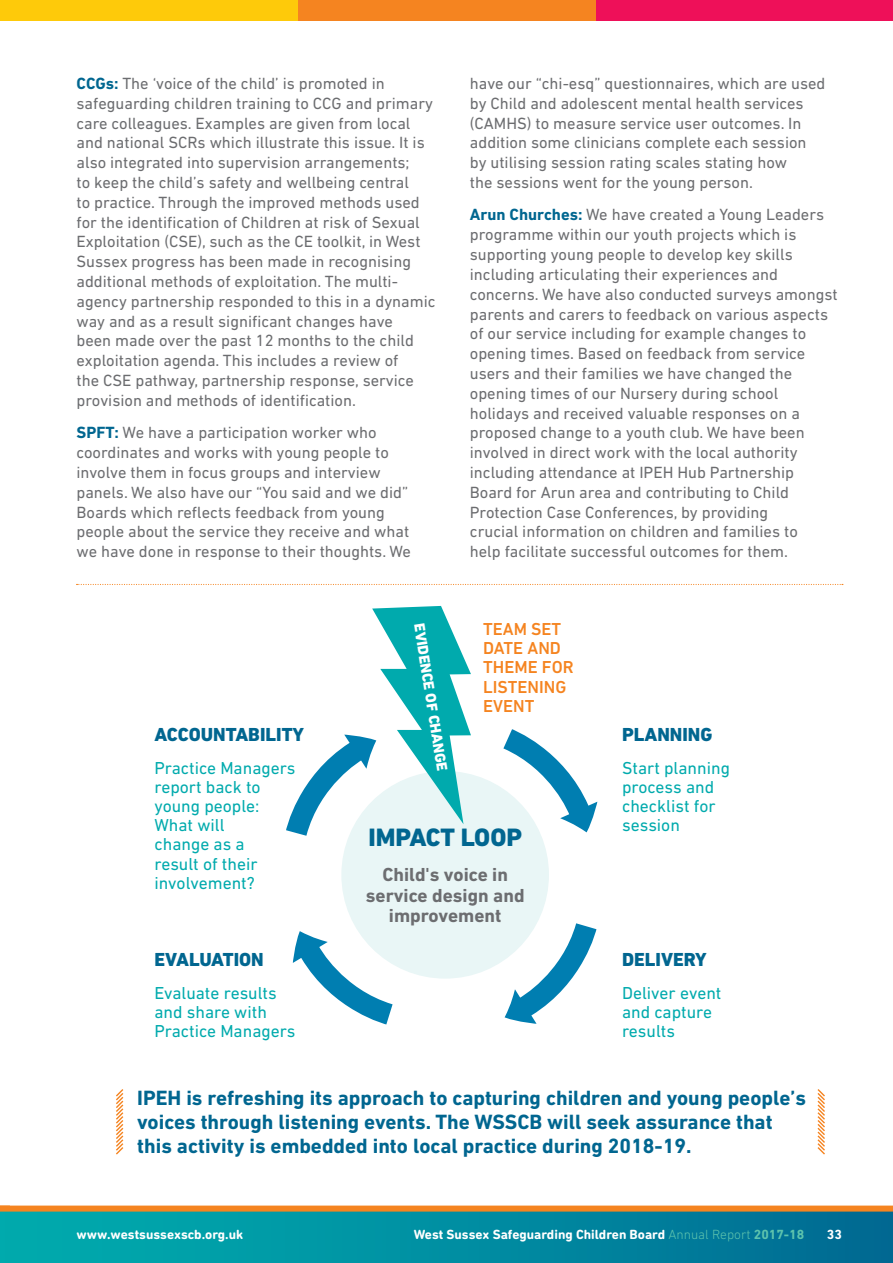
<style>
.page{position:relative;width:893px;height:1263px;background:#fff}
.page>*{position:absolute;margin:0;border:0;box-sizing:border-box;transform-origin:0 0}
.t1{font:800 25.65px "DIN Next LT Pro";color:#016690}
.t2{font:700 21px/24px "DIN Next LT Pro";color:#016690}
.t3{font:700 19.2px/20.9px "DIN Next LT Pro";color:#6c6d70;text-align:center}
.t4{font:800 19.2px "DIN Next LT Pro";color:#016690}
.t5{font:17.55px/19.2px "DIN Next LT Pro";color:#00aaad}
.t6{font:500 17.55px/19.2px "DIN Next LT Pro";color:#f58420}
.t7{font:16.5px/19.8px "DIN Next LT Pro";color:#6c6d70}
.t8{font:800 15.15px "DIN Next LT Pro";color:#fff}
.t9{font:700 13.5px "DIN Next Rounded LT Pro";color:#fff}
.t10{font:700 13.5px "DIN Next LT Pro";color:#fff}
.s1{font-weight:700;color:#016690}
.s2{font-family:"DIN Next LT Pro";font-weight:300;color:#5dc3ad}
.s3{font-family:"DIN Next LT Pro";color:#5dc3ad}
</style>
<div class="page">
<div style="left:0;top:1211px;width:893px;height:52px;background:linear-gradient(to right,#00afaf,#006b93)"></div>
<div style="left:0;top:1205px;width:893px;height:6px;background:#f58420"></div>
<div style="left:0;top:0;width:298px;height:20px;background:#feca0a"></div>
<div style="left:298px;top:0;width:298px;height:20px;background:#f58420"></div>
<div style="left:596px;top:0;width:297px;height:20px;background:#ee1059"></div>
<svg style="left:503px;top:729px;width:94px;height:103px"></svg>
<svg style="left:505px;top:923px;width:91px;height:101px"></svg>
<svg style="left:293px;top:931px;width:100px;height:93px"></svg>
<div style="left:341px;top:771px;width:208px;height:208px;background:#e9f6f6;border-radius:50%"></div>
<svg style="left:286px;top:606px;width:185px;height:230px"></svg>
<svg style="left:116px;top:1089px;width:8px;height:66px"></svg>
<svg style="left:817px;top:1089px;width:8px;height:66px"></svg>
<svg style="left:77px;top:584px;width:766px;height:1px"></svg>
<p class="t7" style="left:77px;top:73px;width:361px"><span class="s1">CCGs:</span> The ‘voice of the child’ is promoted in safeguarding children training to CCG and primary care colleagues. Examples are given from local and national SCRs which illustrate this issue. It is also integrated into supervision arrangements;<br>to keep the child’s safety and wellbeing central<br>to practice. Through the improved methods used for the identification of Children at risk of Sexual Exploitation (CSE), such as the CE toolkit, in West Sussex progress has been made in recognising additional methods of exploitation. The multi&shy;agency partnership responded to this in a dynamic way and as a result significant changes have<br>been made over the past 12 months to the child exploitation agenda. This includes a review of<br>the CSE pathway, partnership response, service provision and methods of identification.</p>
<p class="t7" style="left:77px;top:423px;width:336px"><span class="s1">SPFT:</span> We have a participation worker who coordinates and works with young people to involve them in focus groups and interview panels. We also have our “You said and we did” Boards which reflects feedback from young people about the service they receive and what we have done in response to their thoughts. We</p>
<p class="t7" style="left:470px;top:73px;width:357px">have our “chi-esq” questionnaires, which are used by Child and adolescent mental health services (CAMHS) to measure service user outcomes. In addition some clinicians complete each session by utilising session rating scales stating how<br>the sessions went for the young person.</p>
<p class="t7" style="left:470px;top:205px;width:369px"><span class="s1">Arun Churches:</span> We have created a Young Leaders programme within our youth projects which is supporting young people to develop key skills including articulating their experiences and concerns. We have also conducted surveys amongst parents and carers to feedback on various aspects of our service including for example changes to opening times. Based on feedback from service users and their families we have changed the opening times of our Nursery during school holidays and received valuable responses on a proposed change to a youth club. We have been involved in direct work with the local authority including attendance at IPEH Hub Partnership Board for Arun area and contributing to Child Protection Case Conferences, by providing<br>crucial information on children and families to<br>help facilitate successful outcomes for them.</p>
<p class="t4" style="left:154px;top:723px;width:151px">ACCOUNTABILITY</p>
<p class="t5" style="left:154px;top:758px;width:143px">Practice Managers report back to young people:<br>What will<br>change as a<br>result of their involvement?</p>
<p class="t4" style="left:154px;top:948px;width:111px">EVALUATION</p>
<p class="t5" style="left:154px;top:983px;width:143px">Evaluate results and share with<br>Practice Managers</p>
<p class="t8" style="left:428px;top:622px;width:151px;rotate:81deg">EVIDENCE OF CHANGE</p>
<p class="t6" style="left:483px;top:619px;width:92px">TEAM SET<br>DATE AND<br>THEME FOR<br>LISTENING<br>EVENT</p>
<h1 class="t1" style="left:368px;top:822px;width:155px">IMPACT LOOP</h1>
<p class="t3" style="left:366px;top:864px;width:160px">Child's voice in service design and improvement</p>
<p class="t4" style="left:622px;top:723px;width:92px">PLANNING</p>
<p class="t5" style="left:622px;top:758px;width:109px">Start planning process and checklist for session</p>
<p class="t4" style="left:622px;top:948px;width:86px">DELIVERY</p>
<p class="t5" style="left:622px;top:983px;width:101px">Deliver event and capture results</p>
<p class="t2" style="left:137px;top:1085px;width:670px">IPEH is refreshing its approach to capturing children and young people’s voices through listening events. The WSSCB will seek assurance that this activity is embedded into local practice during 2018-19.</p>
<p class="t9" style="left:77px;top:1227px;width:168px">www.westsussexscb.org.uk</p>
<p class="t9" style="left:414px;top:1227px;width:392px">West Sussex Safeguarding Children Board <span class="s2">Annual Report</span> <span class="s3">2017-18</span></p>
<p class="t10" style="left:827px;top:1227px;width:17px">33</p>
</div>
